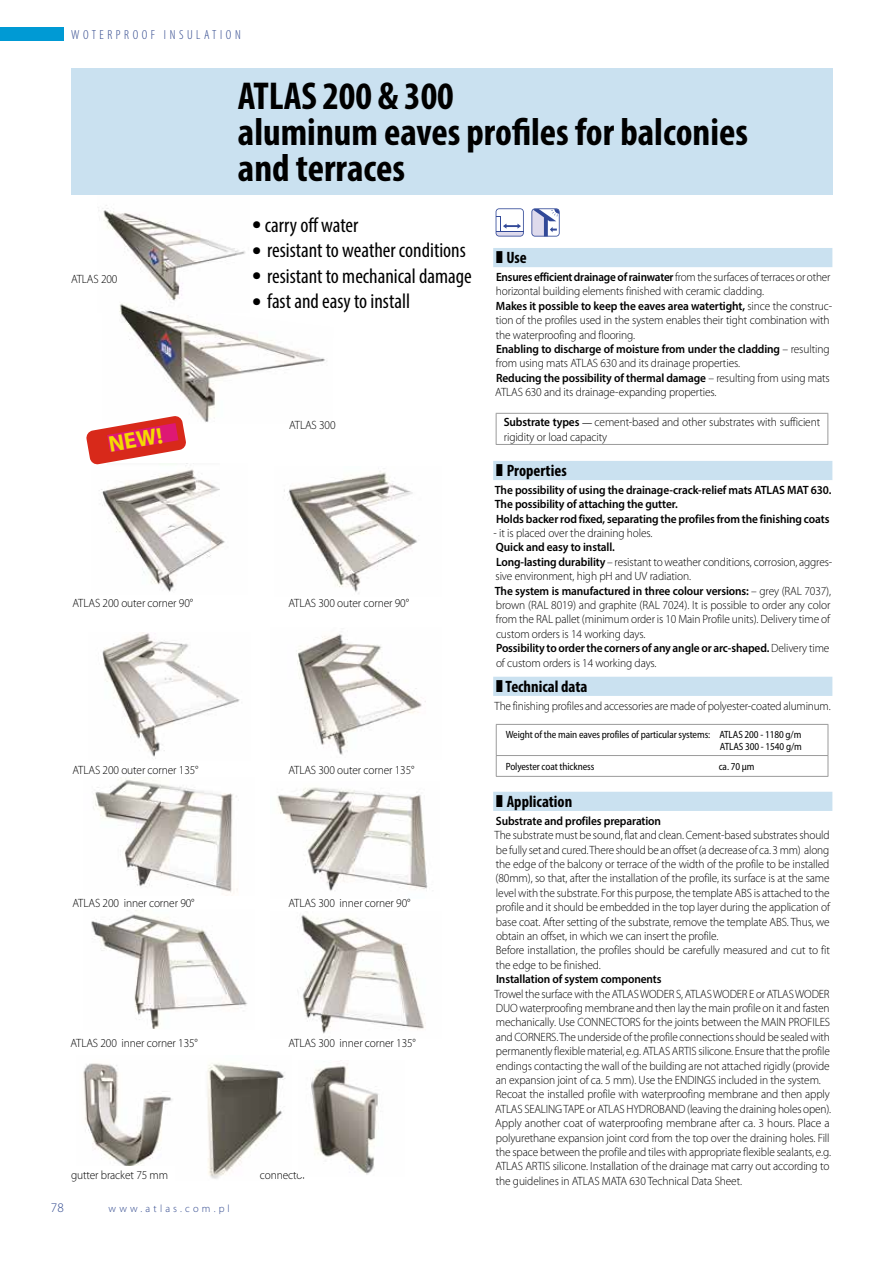
<style>
.page{position:relative;width:893px;height:1263px;background:#fff}
.page>*{position:absolute;margin:0;border:0;box-sizing:border-box;transform-origin:0 0}
.t1{font:700 condensed 39px/36px "Myriad Pro";color:#000}
.t2{font:700 22.8px "Myriad Pro";color:#f5da00}
.t3{font:condensed 21px "Myriad Pro";color:#000}
.t4{font:700 condensed 16.5px "Myriad Pro";color:#000}
.t5{font:300 condensed 13.2px "Myriad Pro";letter-spacing:.27em;color:#2e468c}
.t6{font:300 13.2px "Myriad Pro";color:#2e468c}
.t7{font:300 12px/14.4px "Myriad Pro";letter-spacing:-.01em;color:#000;scale:.94 1}
.t8{font:300 12px/14.4px "Myriad Pro";letter-spacing:-.01em;color:#000;scale:.95 1}
.t9{font:600 12px/14.4px "Myriad Pro";letter-spacing:-.01em;color:#000;scale:.95 1}
.t10{font:semi-condensed 10.5px/12.6px "Myriad Pro";letter-spacing:-.01em;color:#000;text-align:right;scale:.95 1}
.t11{font:300 10.5px "Myriad Pro";letter-spacing:.3em;color:#2e468c}
.s1{font-size:36px}
.s2{font-weight:600}
.s3{font-weight:400;font-stretch:semi-condensed;font-size:10.5px}
</style>
<div class="page">
<div style="left:0;top:27px;width:64px;height:14px;background:#009ad4"></div>
<div style="left:71px;top:68px;width:762px;height:126px;background:#cae1f0"></div>
<div style="left:493px;top:248px;width:339px;height:19px;background:#cae1f0"></div>
<div style="left:493px;top:461px;width:339px;height:19px;background:#cae1f0"></div>
<div style="left:493px;top:677px;width:339px;height:19px;background:#cae1f0"></div>
<div style="left:493px;top:792px;width:339px;height:19px;background:#cae1f0"></div>
<hr style="left:496px;top:413px;width:332px;height:1px;background:#9b9b9b">
<hr style="left:496px;top:414px;width:1px;height:30px;background:#9b9b9b">
<hr style="left:827px;top:414px;width:1px;height:30px;background:#9b9b9b">
<hr style="left:496px;top:444px;width:332px;height:1px;background:#9b9b9b">
<img style="left:99px;top:463px;width:126px;height:129px">
<img style="left:102px;top:632px;width:138px;height:127px">
<img style="left:284px;top:471px;width:133px;height:123px">
<img style="left:297px;top:634px;width:129px;height:121px">
<img style="left:207px;top:1063px;width:79px;height:116px">
<img style="left:311px;top:1060px;width:68px;height:115px">
<img style="left:93px;top:778px;width:145px;height:115px">
<img style="left:277px;top:787px;width:151px;height:104px">
<img style="left:91px;top:910px;width:157px;height:119px">
<img style="left:297px;top:915px;width:129px;height:119px">
<img style="left:83px;top:1063px;width:90px;height:103px">
<img style="left:102px;top:205px;width:144px;height:95px">
<img style="left:119px;top:300px;width:208px;height:122px">
<svg style="left:531px;top:208px;width:29px;height:29px"></svg>
<svg style="left:86px;top:415px;width:101px;height:50px"></svg>
<svg style="left:496px;top:208px;width:28px;height:29px"></svg>
<hr style="left:496px;top:724px;width:332px;height:1px;background:#9b9b9b">
<hr style="left:496px;top:725px;width:1px;height:30px;background:#9b9b9b">
<hr style="left:828px;top:725px;width:1px;height:30px;background:#9b9b9b">
<hr style="left:496px;top:755px;width:332px;height:1px;background:#9b9b9b">
<svg style="left:496px;top:756px;width:1px;height:20px"></svg>
<svg style="left:828px;top:756px;width:1px;height:20px"></svg>
<hr style="left:496px;top:776px;width:332px;height:1px;background:#9b9b9b">
<p class="t5" style="left:71px;top:27px;width:171px">WOTERPROOF INSULATION</p>
<p class="t8" style="left:71px;top:272px;width:50px">ATLAS 200</p>
<h2 class="t2" style="left:106px;top:430px;width:56px;rotate:-10deg">NEW!</h2>
<p class="t8" style="left:73px;top:596px;width:128px">ATLAS 200 outer corner 90°</p>
<p class="t8" style="left:73px;top:762px;width:134px">ATLAS 200 outer corner 135°</p>
<h1 class="t1" style="left:238px;top:77px;width:512px">ATLAS 200 &amp; 300<br>aluminum eaves profiles for balconies and terraces</h1>
<h3 class="t3" style="left:252px;top:212px;width:108px"><span class="s1">•</span> carry off water</h3>
<h3 class="t3" style="left:252px;top:238px;width:215px"><span class="s1">•</span> resistant to weather conditions</h3>
<h3 class="t3" style="left:252px;top:263px;width:221px"><span class="s1">•</span> resistant to mechanical damage</h3>
<h3 class="t3" style="left:252px;top:289px;width:159px"><span class="s1">•</span> fast and easy to install</h3>
<h3 class="t4" style="left:506px;top:247px;width:22px">Use</h3>
<p class="t7" style="left:495px;top:270px;width:360px"><span class="s2">Ensures efficient drainage of rainwater</span>from the surfaces of terraces or other horizontal building elements finished with ceramic cladding.<br><span class="s2">Makes it possible to keep the eaves area watertight,</span> since the construc&shy;tion of the profiles used in the system enables their tight combination with the waterproofing and flooring.<br><span class="s2">Enabling to discharge of moisture from under the cladding</span> – resulting from using mats ATLAS 630 and its drainage properties.<br><span class="s2">Reducing the possibility of thermal damage</span> – resulting from using mats ATLAS 630 and its drainage-expanding properties.</p>
<p class="t8" style="left:504px;top:415px;width:335px"><span class="s2">Substrate types</span> <span class="s3">—</span> cement-based and other substrates with sufficient rigidity or load capacity</p>
<h3 class="t4" style="left:507px;top:460px;width:61px">Properties</h3>
<p class="t9" style="left:495px;top:482px;width:356px">The possibility of using the drainage-crack-relief mats ATLAS MAT 630.<br>The possibility of attaching the gutter.<br>Holds backer rod fixed, separating the profiles from the finishing coats</p>
<p class="t8" style="left:493px;top:526px;width:169px">- it is placed over the draining holes.</p>
<p class="t8" style="left:495px;top:540px;width:357px"><span class="s2">Quick and easy to install.<br>Long-lasting durability</span> – resistant to weather conditions, corrosion, aggres&shy;sive environment, high pH and UV radiation.<br><span class="s2">The system is manufactured in three colour versions:</span> – grey (RAL 7037), brown (RAL 8019) and graphite (RAL 7024). It is possible to order any color from the RAL pallet (minimum order is 10 Main Profile units). Delivery time of custom orders is 14 working days.<br><span class="s2">Possibility to order the corners of any angle or arc-shaped.</span> Delivery time of custom orders is 14 working days.</p>
<h3 class="t4" style="left:506px;top:676px;width:83px">Technical data</h3>
<p class="t7" style="left:495px;top:698px;width:359px">The finishing profiles and accessories are made of polyester-coated aluminum.</p>
<p class="t8" style="left:289px;top:417px;width:50px">ATLAS 300</p>
<p class="t8" style="left:288px;top:596px;width:128px">ATLAS 300 outer corner 90°</p>
<p class="t8" style="left:288px;top:762px;width:134px">ATLAS 300 outer corner 135°</p>
<p class="t10" style="left:506px;top:728px;width:313px">Weight of the main eaves profiles of particular systems: ATLAS 200 - 1180 g/m<br>ATLAS 300 - 1540 g/m</p>
<p class="t10" style="left:506px;top:760px;width:95px">Polyester coat thickness</p>
<p class="t10" style="left:719px;top:760px;width:39px">ca. 70 μm</p>
<p class="t8" style="left:73px;top:896px;width:130px">ATLAS 200 inner corner 90°</p>
<p class="t8" style="left:288px;top:896px;width:130px">ATLAS 300 inner corner 90°</p>
<p class="t8" style="left:70px;top:1035px;width:136px">ATLAS 200 inner corner 135°</p>
<p class="t8" style="left:288px;top:1035px;width:136px">ATLAS 300 inner corner 135°</p>
<p class="t8" style="left:71px;top:1168px;width:104px">gutter bracket 75 mm</p>
<p class="t6" style="left:51px;top:1200px;width:14px">78</p>
<p class="t11" style="left:109px;top:1202px;width:123px">www.atlas.com.pl</p>
<p class="t8" style="left:260px;top:1168px;width:50px">connector</p>
<h3 class="t4" style="left:507px;top:791px;width:67px">Application</h3>
<p class="t9" style="left:496px;top:813px;width:175px">Substrate and profiles preparation</p>
<p class="t8" style="left:495px;top:828px;width:355px">The substrate must be sound, flat and clean. Cement-based substrates should be fully set and cured. There should be an offset (a decrease of ca. 3 mm) along the edge of the balcony or terrace of the width of the profile to be installed (80mm), so that, after the installation of the profile, its surface is at the same level with the substrate. For this purpose, the template ABS is attached to the profile and it should be embedded in the top layer during the application of base coat. After setting of the substrate, remove the template ABS. Thus, we obtain an offset, in which we can insert the profile.<br>Before installation, the profiles should be carefully measured and cut to fit the edge to be finished.</p>
<p class="t9" style="left:496px;top:971px;width:176px">Installation of system components</p>
<p class="t7" style="left:495px;top:986px;width:360px">Trowel the surface with the ATLAS WODER S, ATLAS WODER E or ATLAS WODER DUO waterproofing membrane and then lay the main profile on it and fasten mechanically. Use CONNECTORS for the joints between the MAIN PROFILES and CORNERS. The underside of the profile connections should be sealed with permanently flexible material, e.g. ATLAS ARTIS silicone. Ensure that the profile endings contacting the wall of the building are not attached rigidly (provide an expansion joint of ca. 5 mm). Use the ENDINGS included in the system.<br>Recoat the installed profile with waterproofing membrane and then apply ATLAS SEALING TAPE or ATLAS HYDROBAND (leaving the draining holes open).<br>Apply another coat of waterproofing membrane after ca. 3 hours. Place a polyurethane expansion joint cord from the top over the draining holes. Fill the space between the profile and tiles with appropriate flexible sealants, e.g.<br>ATLAS ARTIS silicone. Installation of the drainage mat carry out according to the guidelines in ATLAS MATA 630 Technical Data Sheet.</p>
</div>
